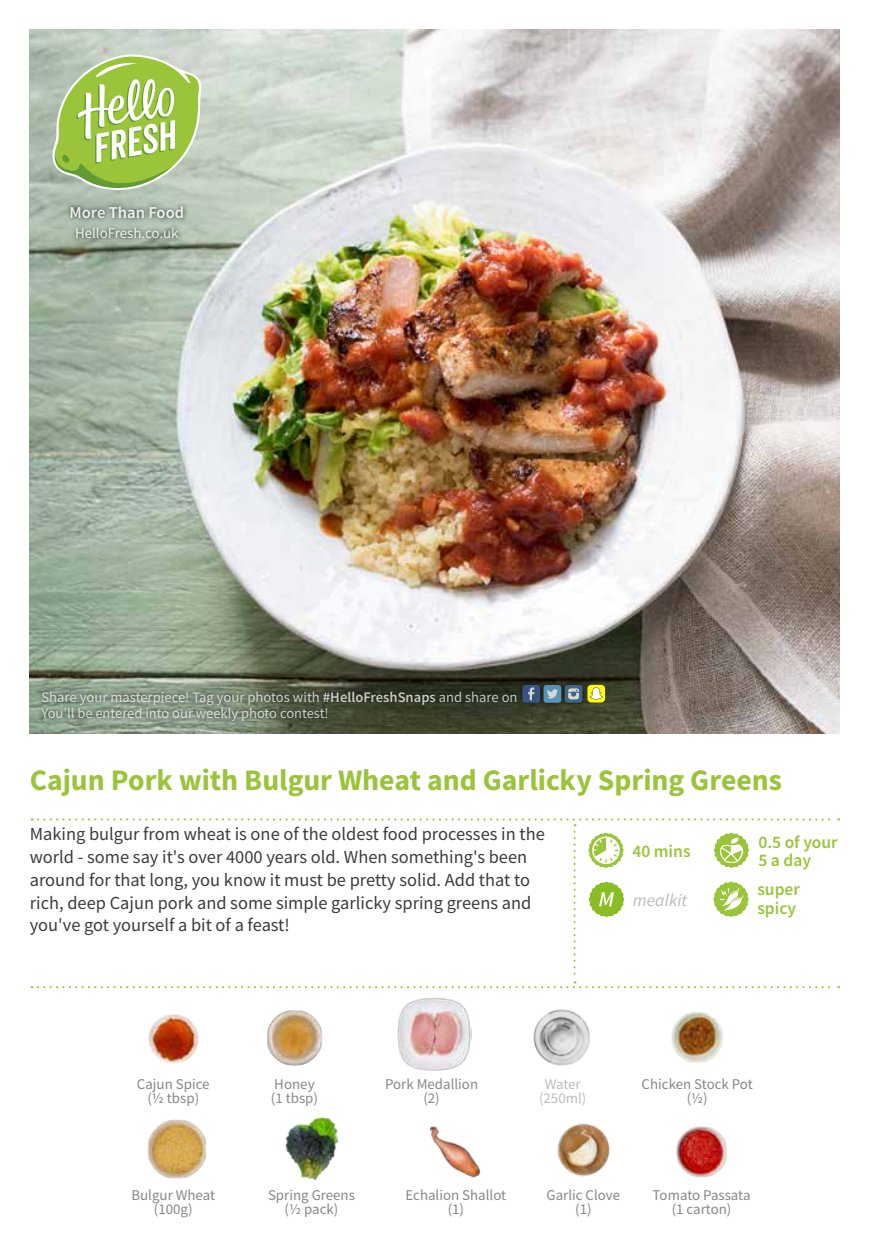
<style>
.page{position:relative;width:869px;height:1241px;background:#fff}
.page>*{position:absolute;margin:0;border:0;box-sizing:border-box;transform-origin:0 0}
.t1{font:700 29.75px "Source Sans Pro";color:#9ac43a}
.t2{font:18.38px/22.8px "Source Sans Pro";color:#3c3c3b}
.t3{font:600 17.5px/18.6px "Source Sans Pro";color:#9ac43a}
.t4{font:italic 17.5px "Source Sans Pro";color:#bcbcbc}
.t5{font:600 16.62px "Source Sans Pro";color:#fff}
.t6{font:14.88px/14.5px "Source Sans Pro";color:#878787;text-align:center}
.t7{font:14.88px "Source Sans Pro";color:#fff}
.t8{font:14.88px/14.5px "Source Sans Pro";color:#bcbcbc;text-align:center}
.t9{font:14.53px/16.4px "Source Sans Pro";color:#ededed}
.s1{font-weight:600}
</style>
<div class="page">
<img style="left:30px;top:30px;width:808px;height:703px">
<svg style="left:66px;top:201px;width:122px;height:21px"></svg>
<svg style="left:71px;top:223px;width:112px;height:21px"></svg>
<div style="left:37px;top:679px;width:550px;height:46px;background:#000;opacity:.75"></div>
<div style="left:522px;top:685px;width:18px;height:17px;background:#395282;border-radius:3px"></div>
<svg style="left:528px;top:687px;width:6px;height:13px"></svg>
<svg style="left:564px;top:685px;width:18px;height:17px"></svg>
<svg style="left:568px;top:688px;width:10px;height:11px"></svg>
<div style="left:543px;top:685px;width:18px;height:17px;background:#5592b9;border-radius:3px"></div>
<svg style="left:547px;top:689px;width:11px;height:9px"></svg>
<svg style="left:587px;top:684px;width:17px;height:18px"></svg>
<img style="left:266px;top:1010px;width:57px;height:56px">
<img style="left:147px;top:1119px;width:60px;height:60px">
<img style="left:676px;top:1126px;width:51px;height:52px">
<img style="left:148px;top:1014px;width:51px;height:50px">
<svg style="left:48px;top:54px;width:153px;height:147px"></svg>
<img style="left:533px;top:1009px;width:57px;height:57px">
<img style="left:285px;top:1117px;width:54px;height:64px">
<img style="left:430px;top:1126px;width:51px;height:52px">
<img style="left:557px;top:1123px;width:53px;height:54px">
<img style="left:671px;top:1012px;width:52px;height:51px">
<img style="left:397px;top:998px;width:74px;height:73px">
<svg style="left:32px;top:818px;width:806px;height:170px"></svg>
<p class="t5" style="left:69px;top:201px;width:116px">More Than Food</p>
<p class="t7" style="left:75px;top:224px;width:105px">HelloFresh.co.uk</p>
<p class="t9" style="left:41px;top:688px;width:477px">Share your masterpiece! Tag your photos with <span class="s1">#HelloFreshSnaps</span> and share on<br>You’ll be entered into our weekly photo contest!</p>
<h1 class="t1" style="left:30px;top:760px;width:753px">Cajun Pork with Bulgur Wheat and Garlicky Spring Greens</h1>
<p class="t2" style="left:30px;top:822px;width:516px">Making bulgur from wheat is one of the oldest food processes in the world - some say it's over 4000 years old. When something's been around for that long, you know it must be pretty solid. Add that to rich, deep Cajun pork and some simple garlicky spring greens and you've got yourself a bit of a feast!</p>
<p class="t3" style="left:758px;top:832px;width:81px">0.5 of your<br>5 a day</p>
<p class="t3" style="left:632px;top:841px;width:60px">40 mins</p>
<p class="t3" style="left:757px;top:879px;width:44px">super spicy</p>
<p class="t4" style="left:632px;top:888px;width:56px">mealkit</p>
<p class="t6" style="left:137px;top:1076px;width:74px">Cajun Spice (½ tbsp)</p>
<p class="t6" style="left:385px;top:1076px;width:95px">Pork Medallion (2)</p>
<p class="t6" style="left:271px;top:1076px;width:49px;text-align:left">Honey (1 tbsp)</p>
<p class="t8" style="left:539px;top:1076px;width:49px">Water (250ml)</p>
<p class="t6" style="left:641px;top:1076px;width:113px">Chicken Stock Pot (½)</p>
<p class="t6" style="left:268px;top:1187px;width:88px">Spring Greens (½ pack)</p>
<p class="t6" style="left:405px;top:1187px;width:102px">Echalion Shallot (1)</p>
<p class="t6" style="left:131px;top:1187px;width:85px">Bulgur Wheat (100g)</p>
<p class="t6" style="left:546px;top:1187px;width:75px">Garlic Clove (1)</p>
<p class="t6" style="left:652px;top:1187px;width:99px">Tomato Passata (1 carton)</p>
</div>
